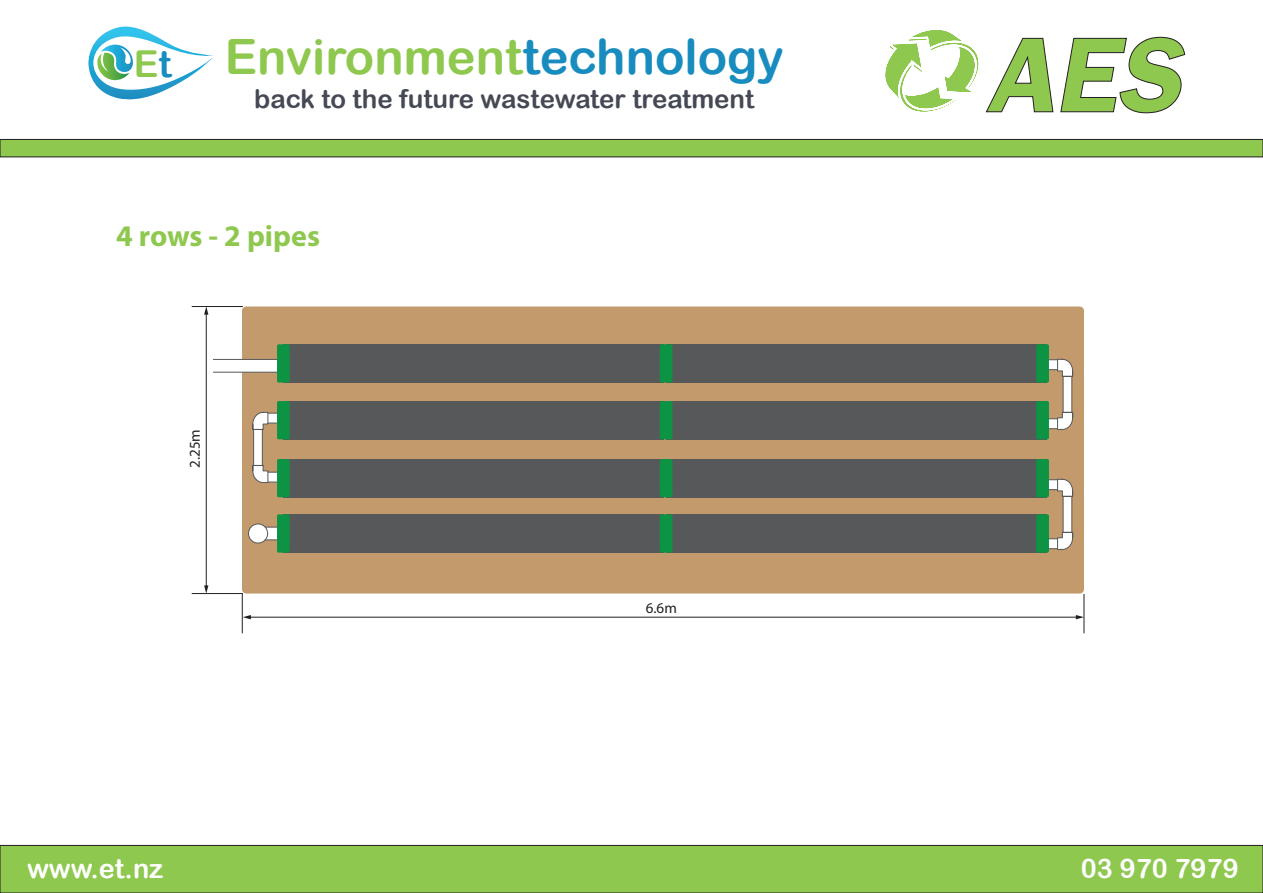
<style>
.page{position:relative;width:1263px;height:893px;background:#fff}
.page>*{position:absolute;margin:0;border:0;box-sizing:border-box;transform-origin:0 0}
.t1{font:italic 169.95px "Freesia UPC Bold";color:#8ec84e}
.t2{font:48.75px "Arial Rounded MT Bold";color:#8ec84e}
.t3{font:700 30px "Myriad Pro";color:#8ec84e}
.t4{font:27px "Arial Rounded MT Bold";color:#fff}
.t5{font:25.8px "Arial Rounded MT Bold";color:#454855}
.t6{font:15px "Myriad Pro";color:#231f20}
.s1{font-size:37.05px}
.s2{font-size:37.05px;color:#198cbf}
.s3{color:#198cbf}
</style>
<div class="page">
<div style="left:0;top:139px;width:1263px;height:18px;background:#8ec84e"></div>
<div style="left:0;top:139px;width:1263px;height:18px;border:1px solid #231f20"></div>
<div style="left:0;top:845px;width:1263px;height:48px;background:#8ec84e"></div>
<div style="left:0;top:845px;width:1263px;height:48px;border:1px solid #231f20"></div>
<svg style="left:88px;top:27px;width:125px;height:73px"></svg>
<div style="left:242px;top:306px;width:842px;height:288px;background:#c39a6b;border-radius:4px"></div>
<div style="left:1033px;top:419px;width:26px;height:10px;background:#fff;border:1px solid #57585a"></div>
<div style="left:1033px;top:360px;width:26px;height:10px;background:#fff;border:1px solid #57585a"></div>
<div style="left:1063px;top:374px;width:9px;height:42px;background:#fff;border:1px solid #57585a"></div>
<svg style="left:1057px;top:412px;width:16px;height:18px"></svg>
<svg style="left:1057px;top:359px;width:16px;height:18px"></svg>
<div style="left:198px;top:359px;width:82px;height:13px;background:#fff;border:1px solid #57585a"></div>
<div style="left:179px;top:348px;width:33px;height:31px;background:#fff"></div>
<div style="left:283px;top:344px;width:381px;height:39px;background:#57585a"></div>
<div style="left:666px;top:344px;width:381px;height:39px;background:#57585a"></div>
<div style="left:660px;top:344px;width:12px;height:39px;background:#0d9344;border-radius:2px"></div>
<div style="left:1036px;top:344px;width:13px;height:39px;background:#0d9344;border-radius:2px"></div>
<div style="left:277px;top:344px;width:13px;height:39px;background:#0d9344;border-radius:2px"></div>
<div style="left:256px;top:527px;width:82px;height:13px;background:#fff;border:1px solid #57585a"></div>
<div style="left:248px;top:524px;width:20px;height:19px;background:#fff;border-radius:50%"></div>
<div style="left:248px;top:524px;width:20px;height:19px;border:1px solid #57585a;border-radius:50%"></div>
<div style="left:266px;top:413px;width:26px;height:10px;background:#fff;border:1px solid #57585a"></div>
<div style="left:266px;top:472px;width:26px;height:10px;background:#fff;border:1px solid #57585a"></div>
<div style="left:253px;top:426px;width:10px;height:41px;background:#fff;border:1px solid #57585a"></div>
<svg style="left:252px;top:412px;width:16px;height:18px"></svg>
<svg style="left:252px;top:465px;width:16px;height:18px"></svg>
<div style="left:283px;top:401px;width:381px;height:38px;background:#57585a"></div>
<div style="left:666px;top:401px;width:381px;height:38px;background:#57585a"></div>
<div style="left:660px;top:401px;width:12px;height:38px;background:#0d9344;border-radius:2px"></div>
<div style="left:1036px;top:401px;width:13px;height:38px;background:#0d9344;border-radius:2px"></div>
<div style="left:277px;top:401px;width:13px;height:38px;background:#0d9344;border-radius:2px"></div>
<div style="left:1033px;top:539px;width:26px;height:10px;background:#fff;border:1px solid #57585a"></div>
<div style="left:1033px;top:480px;width:26px;height:10px;background:#fff;border:1px solid #57585a"></div>
<div style="left:1063px;top:494px;width:9px;height:42px;background:#fff;border:1px solid #57585a"></div>
<svg style="left:1057px;top:532px;width:16px;height:18px"></svg>
<svg style="left:1057px;top:479px;width:16px;height:18px"></svg>
<div style="left:283px;top:459px;width:381px;height:38px;background:#57585a"></div>
<div style="left:666px;top:459px;width:381px;height:38px;background:#57585a"></div>
<div style="left:660px;top:459px;width:12px;height:38px;background:#0d9344;border-radius:2px"></div>
<div style="left:1036px;top:459px;width:13px;height:38px;background:#0d9344;border-radius:2px"></div>
<div style="left:277px;top:459px;width:13px;height:38px;background:#0d9344;border-radius:2px"></div>
<div style="left:283px;top:514px;width:381px;height:39px;background:#57585a"></div>
<div style="left:666px;top:514px;width:381px;height:39px;background:#57585a"></div>
<div style="left:660px;top:514px;width:12px;height:39px;background:#0d9344;border-radius:2px"></div>
<div style="left:1036px;top:514px;width:13px;height:39px;background:#0d9344;border-radius:2px"></div>
<div style="left:277px;top:514px;width:13px;height:39px;background:#0d9344;border-radius:2px"></div>
<hr style="left:192px;top:306px;width:51px;height:1px;background:#231f20">
<hr style="left:192px;top:593px;width:51px;height:1px;background:#231f20">
<hr style="left:206px;top:313px;width:1px;height:274px;background:#231f20">
<svg style="left:204px;top:307px;width:4px;height:8px"></svg>
<svg style="left:204px;top:585px;width:4px;height:8px"></svg>
<hr style="left:1083px;top:594px;width:1px;height:39px;background:#231f20">
<hr style="left:242px;top:594px;width:1px;height:39px;background:#231f20">
<hr style="left:249px;top:617px;width:828px;height:1px;background:#231f20">
<svg style="left:1076px;top:615px;width:8px;height:4px"></svg>
<svg style="left:243px;top:615px;width:8px;height:4px"></svg>
<svg style="left:885px;top:30px;width:94px;height:82px"></svg>
<svg style="left:986px;top:38px;width:67px;height:74px"></svg>
<svg style="left:1060px;top:37px;width:125px;height:76px"></svg>
<h2 class="t2" style="left:134px;top:27px;width:651px"><span class="s1">E</span><span class="s2">t</span> Environment<span class="s3">technology</span></h2>
<p class="t5" style="left:254px;top:84px;width:501px">back to the future wastewater treatment</p>
<p class="t3" style="left:116px;top:216px;width:205px">4 rows - 2 pipes</p>
<p class="t6" style="left:185px;top:468px;width:40px;rotate:-90deg">2.25m</p>
<p class="t6" style="left:646px;top:599px;width:33px">6.6m</p>
<h1 class="t1" style="left:991px;top:-48px;width:196px">AES</h1>
<p class="t4" style="left:27px;top:852px;width:138px">www.et.nz</p>
<p class="t4" style="left:1081px;top:852px;width:159px">03 970 7979</p>
</div>
